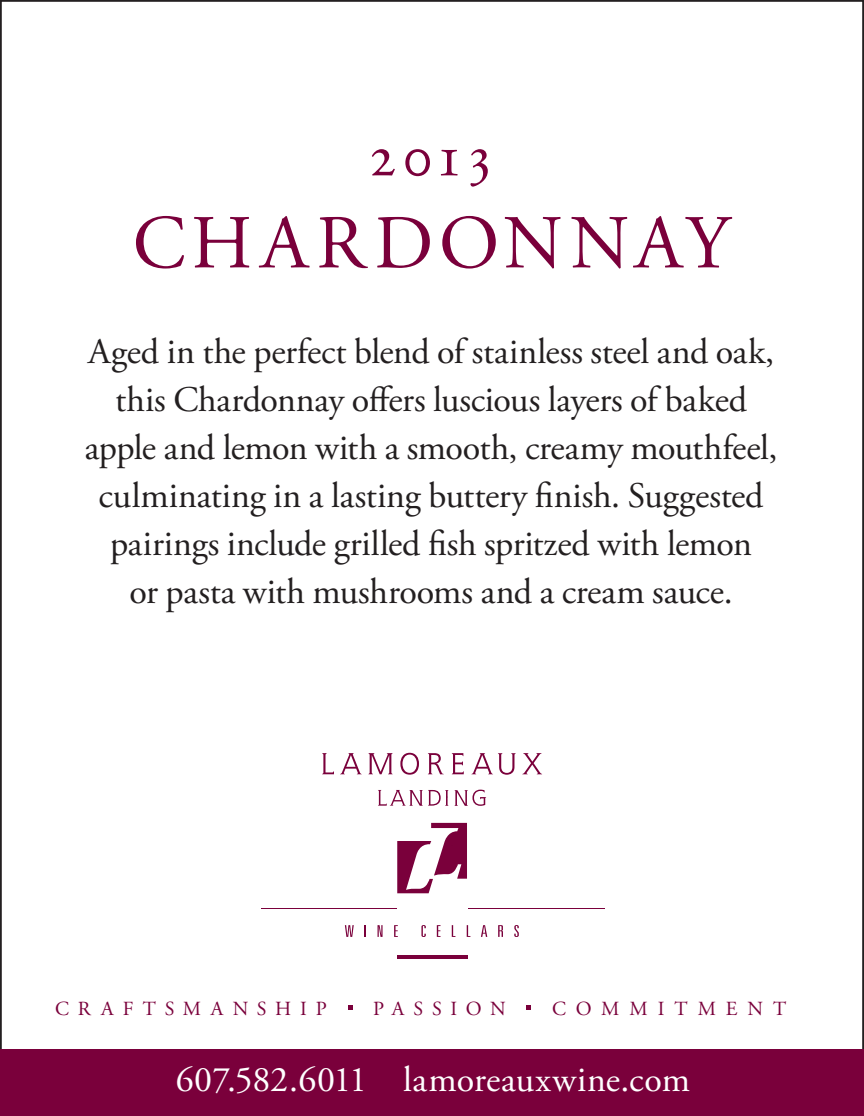
<style>
.page{position:relative;width:864px;height:1116px;background:#fff}
.page>*{position:absolute;margin:0;border:0;box-sizing:border-box;transform-origin:0 0}
.t1{font:76px "Adobe Garamond Pro";letter-spacing:.075em;color:#7a003b}
.t2{font:60px "Adobe Garamond Pro";color:#7a003b}
.t3{font:36px/48px "Adobe Garamond Pro";letter-spacing:-.01em;color:#231f20;text-align:center}
.t4{font:36px "Adobe Garamond Pro";letter-spacing:.015em;color:#fff}
.t5{font:20px "Adobe Garamond Pro";letter-spacing:.47em;color:#7a003b}
.t6{font:20px "Adobe Garamond Pro";letter-spacing:.5em;color:#7a003b}
</style>
<div class="page">
<div style="left:0;top:1049px;width:864px;height:67px;background:#7a003b"></div>
<svg style="left:348px;top:1006px;width:4px;height:4px"></svg>
<svg style="left:527px;top:1006px;width:4px;height:4px"></svg>
<svg style="left:345px;top:925px;width:9px;height:12px"></svg>
<svg style="left:365px;top:925px;width:1px;height:12px"></svg>
<svg style="left:378px;top:925px;width:5px;height:12px"></svg>
<svg style="left:394px;top:925px;width:4px;height:12px"></svg>
<svg style="left:421px;top:925px;width:5px;height:12px"></svg>
<svg style="left:437px;top:925px;width:4px;height:12px"></svg>
<svg style="left:452px;top:925px;width:3px;height:12px"></svg>
<svg style="left:467px;top:925px;width:3px;height:12px"></svg>
<svg style="left:481px;top:925px;width:6px;height:12px"></svg>
<svg style="left:498px;top:925px;width:5px;height:12px"></svg>
<svg style="left:514px;top:925px;width:5px;height:12px"></svg>
<svg style="left:397px;top:823px;width:70px;height:70px"></svg>
<hr style="left:397px;top:955px;width:70px;height:4px;background:#7a003b">
<svg style="left:322px;top:753px;width:12px;height:21px"></svg>
<svg style="left:400px;top:753px;width:19px;height:22px"></svg>
<svg style="left:452px;top:753px;width:12px;height:21px"></svg>
<svg style="left:522px;top:753px;width:20px;height:21px"></svg>
<svg style="left:340px;top:753px;width:22px;height:21px"></svg>
<svg style="left:471px;top:753px;width:45px;height:22px"></svg>
<svg style="left:368px;top:753px;width:25px;height:21px"></svg>
<svg style="left:428px;top:753px;width:16px;height:21px"></svg>
<svg style="left:378px;top:790px;width:108px;height:16px"></svg>
<hr style="left:261px;top:908px;width:136px;height:1px;background:#7a003b">
<hr style="left:468px;top:908px;width:136px;height:1px;background:#7a003b">
<h2 class="t2" style="left:368px;top:120px;width:128px">2013</h2>
<h1 class="t1" style="left:133px;top:198px;width:598px">chardonnay</h1>
<p class="t3" style="left:85px;top:329px;width:694px">Aged in the perfect blend of stainless steel and oak, this Chardonnay offers luscious layers of baked apple and lemon with a smooth, creamy mouthfeel, culminating in a lasting buttery finish. Suggested pairings include grilled fish spritzed with lemon<br>or pasta with mushrooms and a cream sauce.</p>
<p class="t5" style="left:55px;top:996px;width:273px">Crafts mans hip</p>
<p class="t5" style="left:373px;top:996px;width:134px">pass ion</p>
<p class="t6" style="left:552px;top:996px;width:236px">commitment</p>
<p class="t4" style="left:176px;top:1058px;width:516px">607.582.6011 lamoreauxwine.com</p>
</div>
